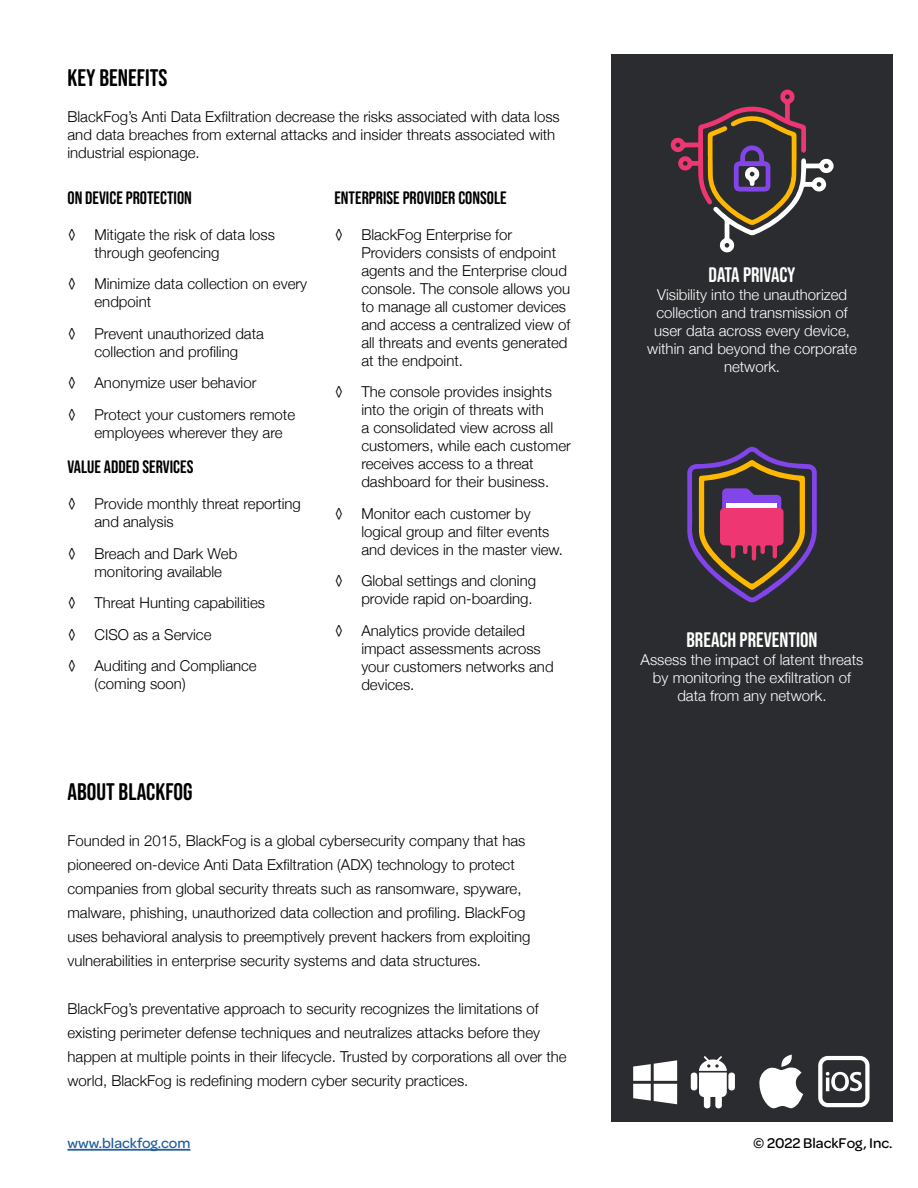
<style>
.page{position:relative;width:918px;height:1188px;background:#fff}
.page>*{position:absolute;margin:0;border:0;box-sizing:border-box;transform-origin:0 0}
.t1{font:24px "Bebas Neue Semi Rounded";color:#000}
.t2{font:21px "Bebas Neue Semi Rounded";color:#fff}
.t3{font:18px "Bebas Neue Semi Rounded";color:#000}
.t4{font:300 15px/18px "Helvetica Neue";color:#000}
.t5{font:300 15px/18px "Helvetica Neue";color:#fff;text-align:center}
.t6{font:500 15px "Omnes";color:#000}
.t7{font:500 15px "Omnes";color:#215e9e}
</style>
<div class="page">
<hr style="left:68px;top:1149px;width:122px;height:2px;background:#215e9e">
<div style="left:611px;top:54px;width:282px;height:1068px;background:#2a2c2f"></div>
<svg style="left:671px;top:90px;width:163px;height:162px"></svg>
<svg style="left:687px;top:447px;width:130px;height:156px"></svg>
<svg style="left:818px;top:1056px;width:52px;height:51px"></svg>
<svg style="left:759px;top:1055px;width:44px;height:53px"></svg>
<svg style="left:633px;top:1060px;width:44px;height:44px"></svg>
<svg style="left:691px;top:1056px;width:44px;height:52px"></svg>
<h1 class="t1" style="left:68px;top:64px;width:101px">KEY BENEFITS</h1>
<p class="t4" style="left:68px;top:106px;width:494px">BlackFog’s Anti Data Exfiltration decrease the risks associated with data loss and data breaches from external attacks and insider threats associated with industrial espionage.</p>
<p class="t3" style="left:68px;top:188px;width:126px">ON DEVICE PROTECTION</p>
<p class="t4" style="left:94px;top:225px;width:182px;text-indent:-27px">◊ Mitigate the risk of data loss through geofencing</p>
<p class="t4" style="left:94px;top:274px;width:214px;text-indent:-27px">◊ Minimize data collection on every endpoint</p>
<p class="t4" style="left:68px;top:324px;width:198px;text-align:center">◊ Prevent unauthorized data collection and profiling</p>
<p class="t4" style="left:68px;top:366px;width:229px;line-height:31.5px">◊ Anonymize user behavior<br>◊ Protect your customers remote</p>
<p class="t4" style="left:94px;top:423px;width:190px">employees wherever they are</p>
<p class="t3" style="left:68px;top:457px;width:127px">VALUE ADDED SERVICES</p>
<p class="t4" style="left:94px;top:494px;width:208px;text-indent:-27px">◊ Provide monthly threat reporting and analysis</p>
<p class="t4" style="left:94px;top:543px;width:144px;text-indent:-27px">◊ Breach and Dark Web monitoring available</p>
<p class="t4" style="left:68px;top:586px;width:199px;line-height:31.5px">◊ Threat Hunting capabilities ◊ CISO as a Service<br>◊ Auditing and Compliance</p>
<p class="t4" style="left:94px;top:674px;width:93px">(coming soon)</p>
<p class="t3" style="left:334px;top:188px;width:174px">ENTERPRISE PROVIDER CONSOLE</p>
<p class="t4" style="left:361px;top:225px;width:210px;text-indent:-27px">◊ BlackFog Enterprise for<br>Providers consists of endpoint agents and the Enterprise cloud console. The console allows you to manage all customer devices and access a centralized view of all threats and events generated at the endpoint.</p>
<p class="t4" style="left:361px;top:382px;width:211px;text-indent:-27px">◊ The console provides insights into the origin of threats with<br>a consolidated view across all customers, while each customer receives access to a threat dashboard for their business.</p>
<p class="t4" style="left:361px;top:504px;width:203px;text-indent:-27px">◊ Monitor each customer by logical group and filter events and devices in the master view.</p>
<p class="t4" style="left:334px;top:571px;width:203px;text-align:right">◊ Global settings and cloning provide rapid on-boarding.</p>
<p class="t4" style="left:361px;top:621px;width:194px;text-indent:-27px">◊ Analytics provide detailed impact assessments across your customers networks and devices.</p>
<h1 class="t1" style="left:68px;top:779px;width:127px">ABOUT BLACKFOG</h1>
<p class="t4" style="left:68px;top:828px;width:465px;line-height:24px">Founded in 2015, BlackFog is a global cybersecurity company that has pioneered on-device Anti Data Exfiltration (ADX) technology to protect companies from global security threats such as ransomware, spyware, malware, phishing, unauthorized data collection and profiling. BlackFog uses behavioral analysis to preemptively prevent hackers from exploiting vulnerabilities in enterprise security systems and data structures.</p>
<p class="t4" style="left:68px;top:996px;width:501px;line-height:24px">BlackFog’s preventative approach to security recognizes the limitations of existing perimeter defense techniques and neutralizes attacks before they happen at multiple points in their lifecycle. Trusted by corporations all over the world, BlackFog is redefining modern cyber security practices.</p>
<h2 class="t2" style="left:709px;top:263px;width:88px">DATA PRIVACY</h2>
<p class="t5" style="left:647px;top:285px;width:211px">Visibility into the unauthorized collection and transmission of user data across every device, within and beyond the corporate network.</p>
<h2 class="t2" style="left:686px;top:628px;width:133px">BREACH PREVENTION</h2>
<p class="t5" style="left:641px;top:650px;width:224px">Assess the impact of latent threats by monitoring the exfiltration of data from any network.</p>
<p class="t7" style="left:68px;top:1133px;width:124px">www.blackfog.com</p>
<p class="t6" style="left:753px;top:1133px;width:141px">© 2022 BlackFog, Inc.</p>
</div>
